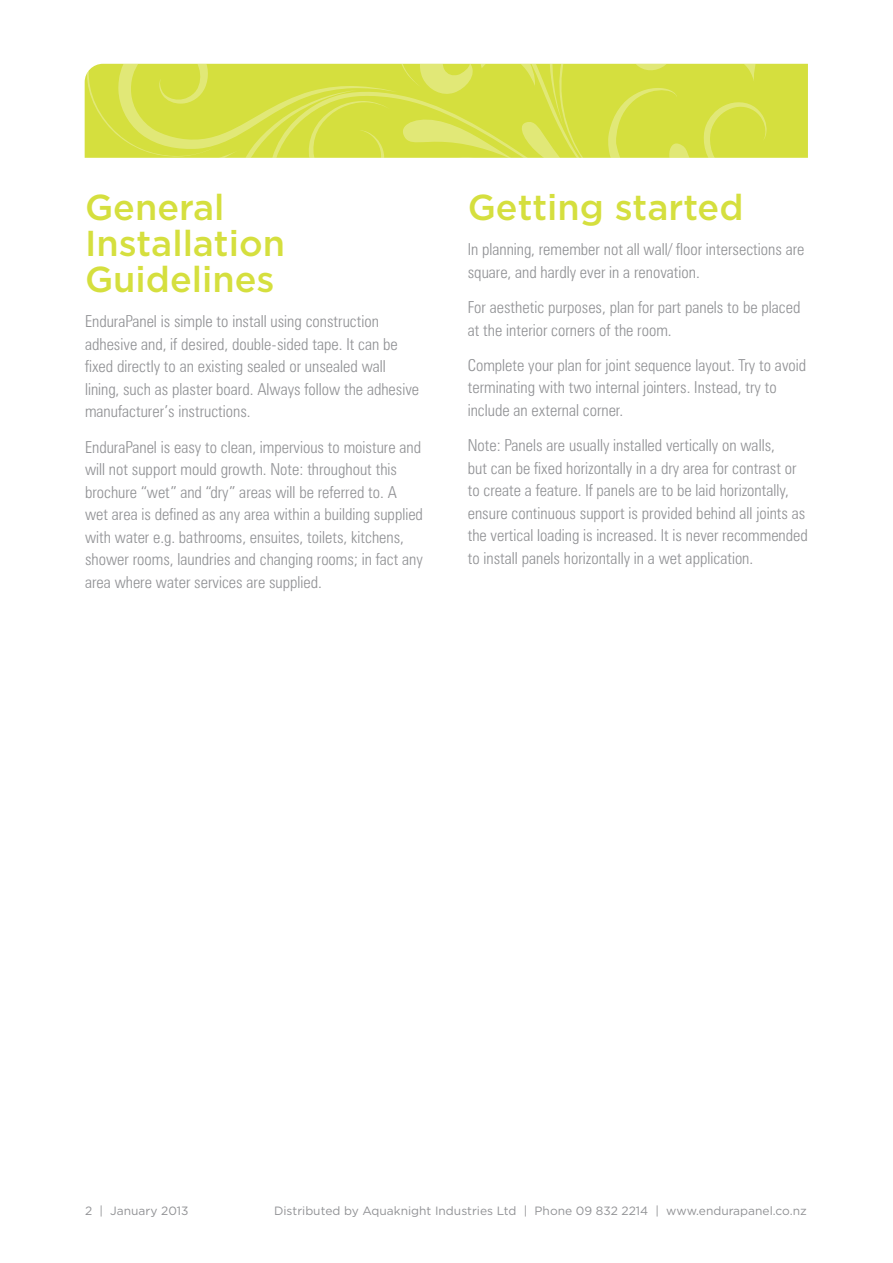
<style>
.page{position:relative;width:893px;height:1263px;background:#fff}
.page>*{position:absolute;margin:0;border:0;box-sizing:border-box;transform-origin:0 0}
.t1{font:500 36px/36px "Gotham";color:#d5df3e}
.t2{font:300 condensed 16.5px/22.5px "Zurich BT";color:#919295}
.t3{font:12px "Gotham";color:#919295}
</style>
<div class="page">
<svg style="left:793px;top:64px;width:15px;height:94px"></svg>
<svg style="left:85px;top:64px;width:708px;height:94px;background:#d6e047"></svg>
<h1 class="t1" style="left:85px;top:189px;width:201px">General<br>Installation<br>Guidelines</h1>
<p class="t2" style="left:85px;top:310px;width:336px">EnduraPanel is simple to install using construction adhesive and, if desired, double-sided tape. It can be fixed directly to an existing sealed or unsealed wall lining, such as plaster board. Always follow the adhesive manufacturer’s instructions.</p>
<p class="t2" style="left:85px;top:435px;width:339px">EnduraPanel is easy to clean, impervious to moisture and will not support mould growth. Note: throughout this brochure “wet” and “dry” areas will be referred to. A wet area is defined as any area within a building supplied with water e.g. bathrooms, ensuites, toilets, kitchens, shower rooms, laundries and changing rooms; in fact any area where water services are supplied.</p>
<h1 class="t1" style="left:468px;top:189px;width:277px">Getting started</h1>
<p class="t2" style="left:468px;top:238px;width:338px">In planning, remember not all wall/ floor intersections are square, and hardly ever in a renovation.</p>
<p class="t2" style="left:468px;top:296px;width:334px">For aesthetic purposes, plan for part panels to be placed at the interior corners of the room.</p>
<p class="t2" style="left:468px;top:354px;width:340px">Complete your plan for joint sequence layout. Try to avoid terminating with two internal jointers. Instead, try to include an external corner.</p>
<p class="t2" style="left:468px;top:434px;width:342px">Note: Panels are usually installed vertically on walls,<br>but can be fixed horizontally in a dry area for contrast or to create a feature. If panels are to be laid horizontally, ensure continuous support is provided behind all joints as the vertical loading is increased. It is never recommended to install panels horizontally in a wet application.</p>
<p class="t3" style="left:85px;top:1203px;width:105px">2 | January 2013</p>
<p class="t3" style="left:274px;top:1203px;width:534px">Distributed by Aquaknight Industries Ltd | Phone 09 832 2214 | www.endurapanel.co.nz</p>
</div>
